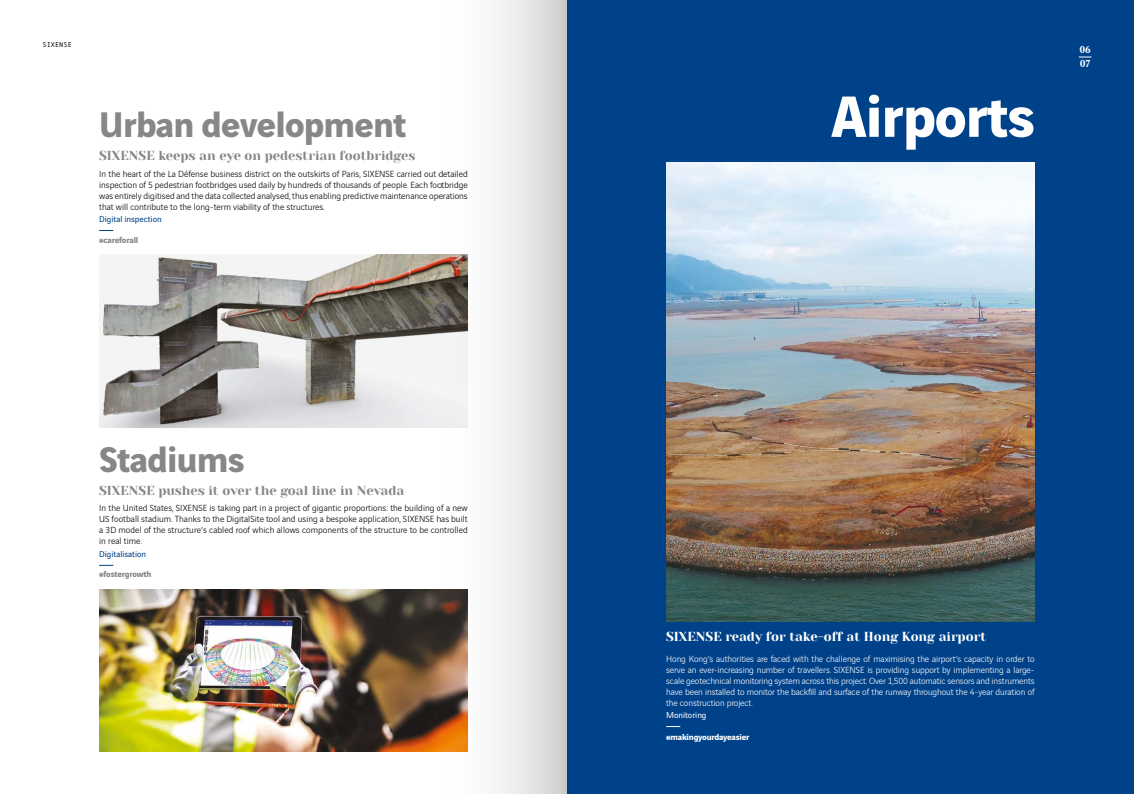
<style>
.page{position:relative;width:1134px;height:794px;background:#fff}
.page>*{position:absolute;margin:0;border:0;box-sizing:border-box;transform-origin:0 0}
.t1{font:700 62px "Vinci Sans";letter-spacing:-.02em;color:#fff}
.t2{font:700 38px "Vinci Sans";letter-spacing:-.02em;color:#878787}
.t3{font:13px "Yeseva One";color:#878787}
.t4{font:13px "Yeseva One";color:#fff}
.t5{font:300 9.5px/11px "Vinci Sans";color:#000;text-align:justify}
.t6{font:300 9.5px/11px "Vinci Sans";letter-spacing:-.01em;color:#fff;text-align:justify}
.t7{font:700 9.1px "Libre Caslon Text";color:#fff}
.t8{font:9px "Vinci Sans";color:#004289}
.t9{font:700 9px "Vinci Sans";letter-spacing:-.02em;color:#878787}
.t10{font:700 9px "Vinci Sans";letter-spacing:-.02em;color:#fff}
.t11{font:9px "Vinci Sans";color:#fff}
.t12{font:7px "Andale Mono";color:#000}
</style>
<div class="page">
<div style="left:567px;top:0;width:567px;height:794px;background:#004289"></div>
<img style="left:99px;top:254px;width:340px;height:173px">
<img style="left:99px;top:589px;width:340px;height:162px">
<svg style="left:99px;top:230px;width:14px;height:1px"></svg>
<svg style="left:99px;top:565px;width:14px;height:1px"></svg>
<img style="left:666px;top:162px;width:369px;height:459px">
<svg style="left:666px;top:726px;width:14px;height:1px"></svg>
<svg style="left:1079px;top:57px;width:12px;height:1px"></svg>
<svg style="left:439px;top:0;width:128px;height:794px"></svg>
<p class="t12" style="left:43px;top:40px;width:31px">SIXENSE</p>
<h2 class="t2" style="left:99px;top:94px;width:309px">Urban development</h2>
<h3 class="t3" style="left:99px;top:146px;width:318px">SIXENSE keeps an eye on pedestrian footbridges</h3>
<p class="t5" style="left:99px;top:167px;width:370px">In the heart of the La Défense business district on the outskirts of Paris, SIXENSE carried out detailed inspection of 5 pedestrian footbridges used daily by hundreds of thousands of people. Each footbridge was entirely digitised and the data collected analysed, thus enabling predictive maintenance operations that will contribute to the long-term viability of the structures.</p>
<p class="t8" style="left:99px;top:213px;width:64px">Digital inspection</p>
<p class="t9" style="left:99px;top:233px;width:41px">#careforall</p>
<h2 class="t2" style="left:99px;top:429px;width:147px">Stadiums</h2>
<h3 class="t3" style="left:99px;top:481px;width:307px">SIXENSE pushes it over the goal line in Nevada</h3>
<p class="t5" style="left:99px;top:502px;width:370px">In the United States, SIXENSE is taking part in a project of gigantic proportions: the building of a new US football stadium. Thanks to the DigitalSite tool and using a bespoke application, SIXENSE has built a 3D model of the structure’s cabled roof which allows components of the structure to be controlled in real time.</p>
<p class="t8" style="left:99px;top:547px;width:48px">Digitalisation</p>
<p class="t9" style="left:99px;top:567px;width:54px">#fostergrowth</p>
<h1 class="t1" style="left:831px;top:67px;width:205px">Airports</h1>
<p class="t7" style="left:1079px;top:44px;width:13px">06</p>
<p class="t7" style="left:1080px;top:59px;width:12px">07</p>
<h3 class="t4" style="left:666px;top:627px;width:321px">SIXENSE ready for take-off at Hong Kong airport</h3>
<p class="t6" style="left:666px;top:652px;width:370px">Hong Kong’s authorities are faced with the challenge of maximising the airport’s capacity in order to serve an ever-increasing number of travellers. SIXENSE is providing support by implementing a large&shy;scale geotechnical monitoring system across this project. Over 1,500 automatic sensors and instruments have been installed to monitor the backfill and surface of the runway throughout the 4-year duration of the construction project.</p>
<p class="t11" style="left:666px;top:709px;width:42px">Monitoring</p>
<p class="t10" style="left:666px;top:729px;width:85px">#makingyourdayeasier</p>
</div>
